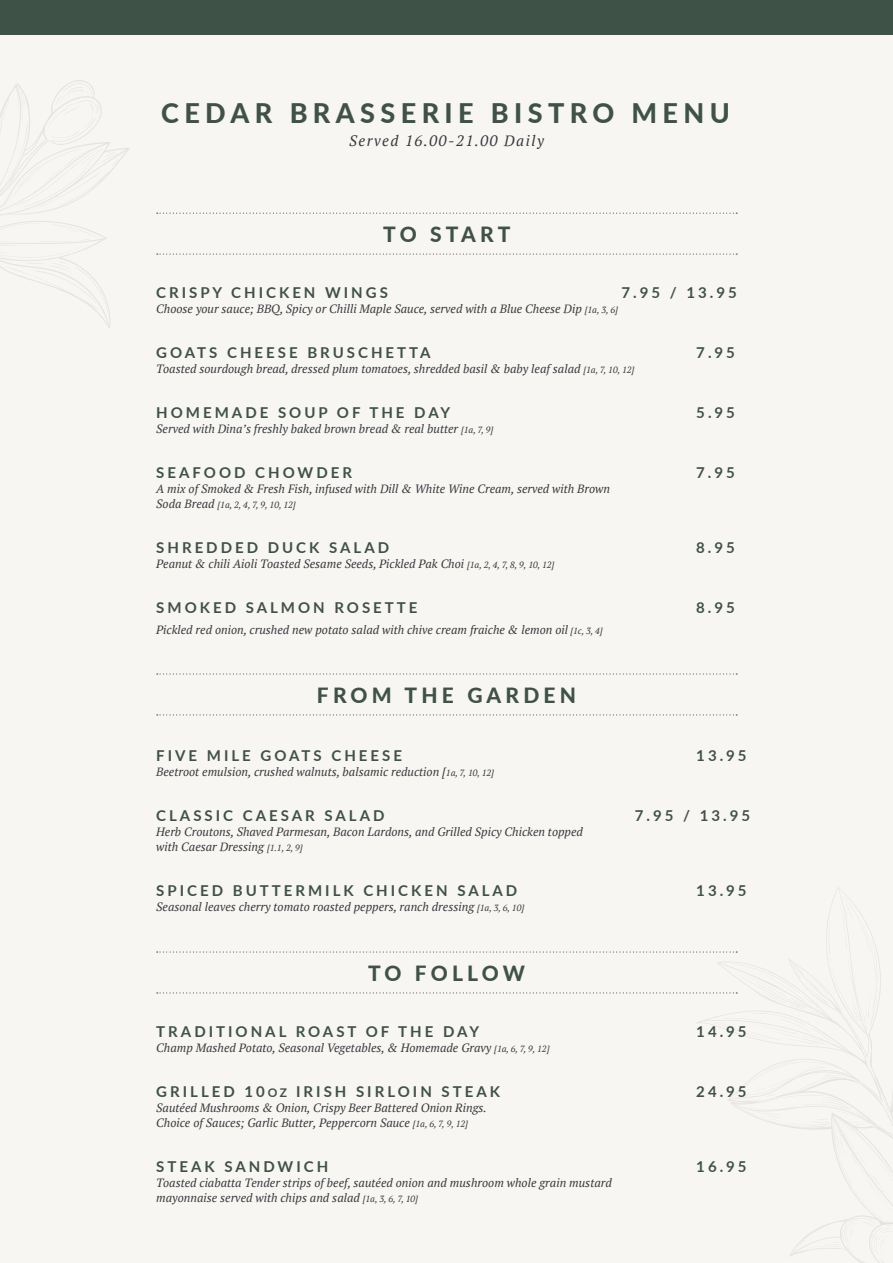
<style>
.page{position:relative;width:893px;height:1263px;background:#f8f6f2}
.page>*{position:absolute;margin:0;border:0;box-sizing:border-box;transform-origin:0 0}
.t1{font:800 27px "Lato";letter-spacing:.2em;color:#3f5247}
.t2{font:800 21px "Lato";letter-spacing:.2em;color:#3f5247}
.t3{font:700 15px "Lato";letter-spacing:.2em;color:#3f5247}
.t4{font:italic 15px "PT Serif";letter-spacing:.1em;color:#363a3e}
.t5{font:italic 12px "PT Serif";color:#363a3e}
.t6{font:italic 9px "PT Serif";color:#363a3e}
.s1{font-size:9px}
.s2{font-size:12px}
</style>
<div class="page">
<div style="left:0;top:0;width:893px;height:34px;background:#3f5247"></div>
<svg style="left:157px;top:213px;width:580px;height:1px"></svg>
<svg style="left:157px;top:254px;width:580px;height:1px"></svg>
<svg style="left:157px;top:673px;width:580px;height:1px"></svg>
<svg style="left:157px;top:714px;width:580px;height:1px"></svg>
<svg style="left:157px;top:896px;width:736px;height:367px"></svg>
<svg style="left:0;top:80px;width:130px;height:249px"></svg>
<p class="t1" style="left:161px;top:93px;width:570px">CEDAR BRASSERIE BISTRO MENU</p>
<p class="t4" style="left:349px;top:131px;width:196px">Served 16.00-21.00 Daily</p>
<p class="t2" style="left:383px;top:219px;width:129px">TO START</p>
<p class="t3" style="left:156px;top:282px;width:233px">CRISPY CHICKEN WINGS</p>
<p class="t3" style="left:621px;top:282px;width:117px">7.95 / 13.95</p>
<p class="t5" style="left:156px;top:301px;width:463px">Choose your sauce; BBQ, Spicy or Chilli Maple Sauce, served with a Blue Cheese Dip <span class="s1">[1a, 3, 6]</span></p>
<p class="t3" style="left:156px;top:342px;width:276px">GOATS CHEESE BRUSCHETTA</p>
<p class="t3" style="left:696px;top:342px;width:40px">7.95</p>
<p class="t5" style="left:156px;top:361px;width:479px">Toasted sourdough bread, dressed plum tomatoes, shredded basil &amp; baby leaf salad <span class="s1">[1a, 7, 10, 12]</span></p>
<p class="t3" style="left:156px;top:402px;width:296px">HOMEMADE SOUP OF THE DAY</p>
<p class="t3" style="left:696px;top:402px;width:40px">5.95</p>
<p class="t5" style="left:156px;top:421px;width:339px">Served with Dina’s freshly baked brown bread &amp; real butter <span class="s1">[1a, 7, 9]</span></p>
<p class="t3" style="left:156px;top:462px;width:197px">SEAFOOD CHOWDER</p>
<p class="t3" style="left:696px;top:462px;width:40px">7.95</p>
<p class="t5" style="left:156px;top:481px;width:455px">A mix of Smoked &amp; Fresh Fish, infused with Dill &amp; White Wine Cream, served with Brown</p>
<p class="t6" style="left:156px;top:499px;width:141px"><span class="s2">Soda Bread</span> [1a, 2, 4, 7, 9, 10, 12]</p>
<p class="t3" style="left:156px;top:537px;width:234px">SHREDDED DUCK SALAD</p>
<p class="t3" style="left:696px;top:537px;width:40px">8.95</p>
<p class="t5" style="left:156px;top:556px;width:400px">Peanut &amp; chili Aioli Toasted Sesame Seeds, Pickled Pak Choi <span class="s1">[1a, 2, 4, 7, 8, 9, 10, 12]</span></p>
<p class="t3" style="left:156px;top:597px;width:263px">SMOKED SALMON ROSETTE</p>
<p class="t3" style="left:696px;top:597px;width:40px">8.95</p>
<p class="t5" style="left:156px;top:622px;width:448px">Pickled red onion, crushed new potato salad with chive cream fraiche &amp; lemon oil <span class="s1">[1c, 3, 4]</span></p>
<p class="t2" style="left:317px;top:679px;width:261px">FROM THE GARDEN</p>
<p class="t3" style="left:156px;top:744px;width:247px">FIVE MILE GOATS CHEESE</p>
<p class="t3" style="left:696px;top:744px;width:52px">13.95</p>
<p class="t5" style="left:156px;top:764px;width:339px">Beetroot emulsion, crushed walnuts, balsamic reduction [<span class="s1">1a, 7, 10, 12]</span></p>
<p class="t3" style="left:156px;top:804px;width:230px">CLASSIC CAESAR SALAD</p>
<p class="t3" style="left:635px;top:804px;width:117px">7.95 / 13.95</p>
<p class="t5" style="left:156px;top:824px;width:428px">Herb Croutons, Shaved Parmesan, Bacon Lardons, and Grilled Spicy Chicken topped</p>
<p class="t5" style="left:156px;top:839px;width:148px">with Caesar Dressing <span class="s1">[1.1, 2, 9]</span></p>
<p class="t3" style="left:156px;top:879px;width:363px">SPICED BUTTERMILK CHICKEN SALAD</p>
<p class="t3" style="left:696px;top:879px;width:52px">13.95</p>
<p class="t5" style="left:156px;top:899px;width:369px">Seasonal leaves cherry tomato roasted peppers, ranch dressing <span class="s1">[1a, 3, 6, 10]</span></p>
<p class="t2" style="left:368px;top:957px;width:158px">TO FOLLOW</p>
<p class="t3" style="left:156px;top:1020px;width:324px">TRADITIONAL ROAST OF THE DAY</p>
<p class="t3" style="left:696px;top:1020px;width:52px">14.95</p>
<p class="t5" style="left:156px;top:1040px;width:395px">Champ Mashed Potato, Seasonal Vegetables, &amp; Homemade Gravy <span class="s1">[1a, 6, 7, 9, 12]</span></p>
<p class="t3" style="left:156px;top:1080px;width:345px">GRILLED 10<span class="s2">OZ</span> IRISH SIRLOIN STEAK</p>
<p class="t3" style="left:696px;top:1080px;width:52px">24.95</p>
<p class="t5" style="left:156px;top:1100px;width:332px">Sautéed Mushrooms &amp; Onion, Crispy Beer Battered Onion Rings.</p>
<p class="t5" style="left:156px;top:1115px;width:313px">Choice of Sauces; Garlic Butter, Peppercorn Sauce <span class="s1">[1a, 6, 7, 9, 12]</span></p>
<p class="t3" style="left:156px;top:1155px;width:173px">STEAK SANDWICH</p>
<p class="t3" style="left:696px;top:1155px;width:52px">16.95</p>
<p class="t5" style="left:156px;top:1175px;width:457px">Toasted ciabatta Tender strips of beef, sautéed onion and mushroom whole grain mustard</p>
<p class="t5" style="left:156px;top:1190px;width:263px">mayonnaise served with chips and salad <span class="s1">[1a, 3, 6, 7, 10]</span></p>
</div>
